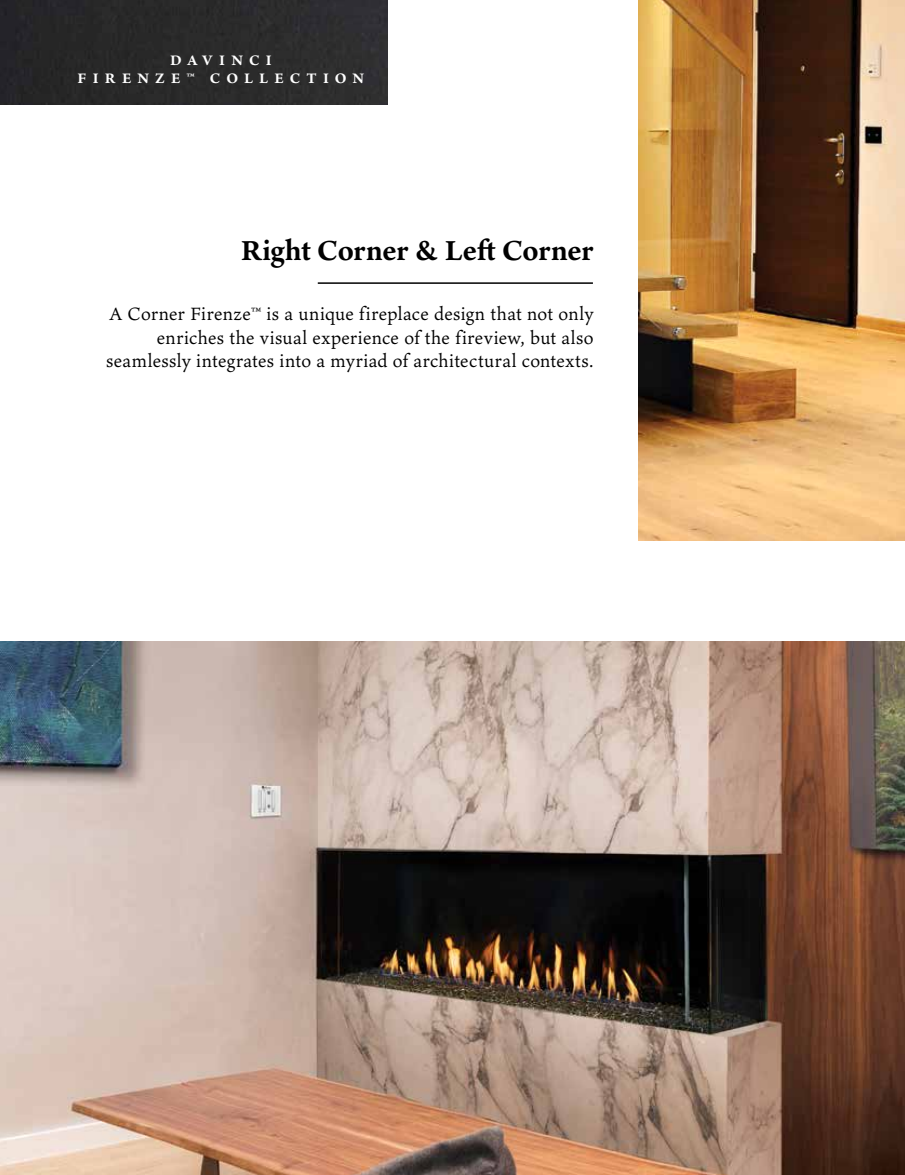
<style>
.page{position:relative;width:905px;height:1175px;background:#fff}
.page>*{position:absolute;margin:0;border:0;box-sizing:border-box;transform-origin:0 0}
.t1{font:700 30px "Ten Oldstyle";letter-spacing:-.005em;color:#000}
.t2{font:19.5px/23.4px "Ten Oldstyle";letter-spacing:.015em;color:#000;text-align:right}
.t3{font:700 15px/18.6px "Ten Oldstyle";letter-spacing:.415em;color:#fff;text-align:center}
</style>
<div class="page">
<img style="left:638px;top:0;width:266px;height:540px">
<img style="left:0;top:641px;width:904px;height:533px">
<hr style="left:318px;top:282px;width:275px;height:2px;background:#000">
<img style="left:0;top:0;width:387px;height:105px">
<p class="t3" style="left:78px;top:50px;width:288px">DAVINCI<br>FIRENZE™ COLLECTION</p>
<h1 class="t1" style="left:241px;top:229px;width:354px">Right Corner &amp; Left Corner</h1>
<p class="t2" style="left:106px;top:302px;width:489px">A Corner Firenze™ is a unique fireplace design that not only enriches the visual experience of the fireview, but also seamlessly integrates into a myriad of architectural contexts.</p>
</div>
